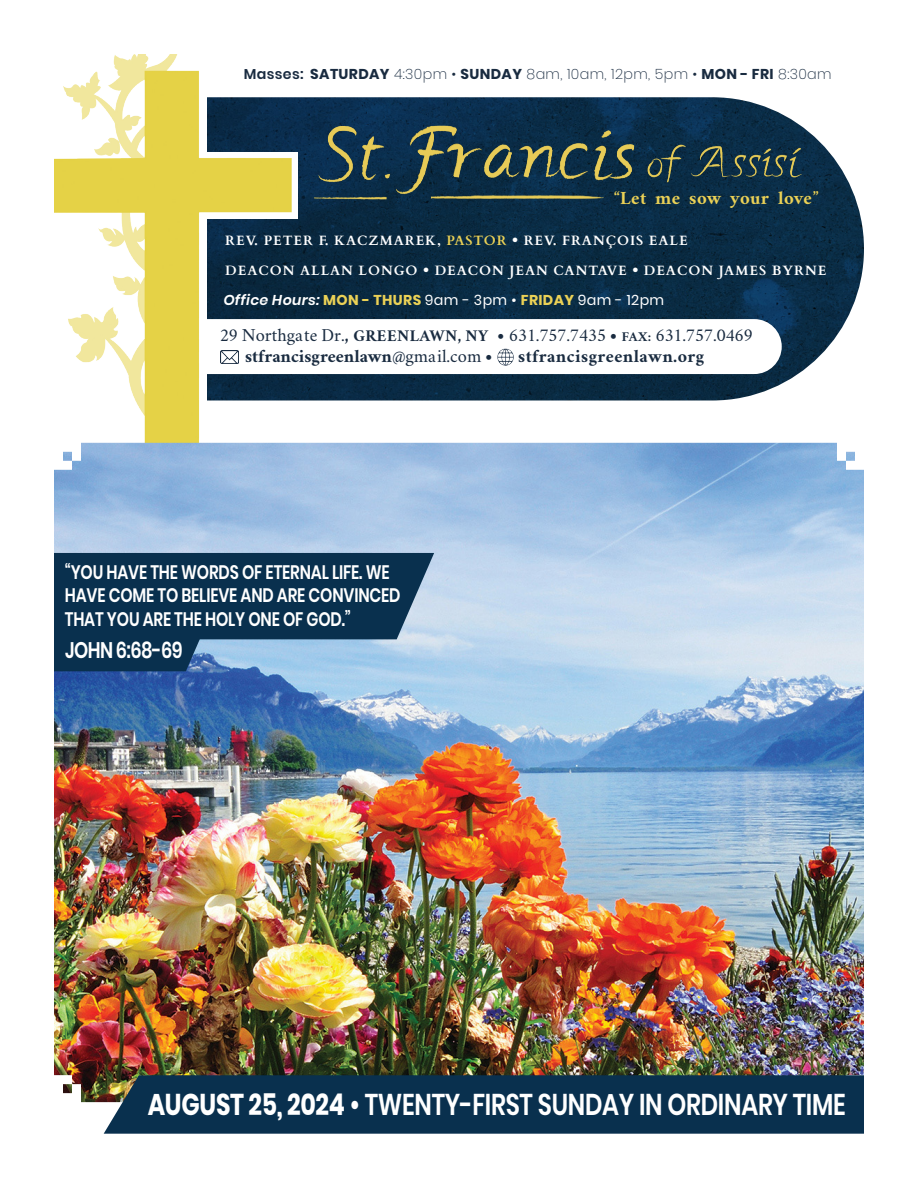
<style>
.page{position:relative;width:918px;height:1188px;background:#fff}
.page>*{position:absolute;margin:0;border:0;box-sizing:border-box;transform-origin:0 0}
.t1{font:600 30px "Poppins";letter-spacing:-.01em;color:#fff;scale:.8 1}
.t2{font:600 22.5px "Poppins";letter-spacing:-.03em;color:#fff;scale:.8 1}
.t3{font:600 19.5px/23.4px "Poppins";letter-spacing:-.01em;color:#fff;scale:.8 1}
.t4{font:700 18.75px "Crimson";letter-spacing:.015em;color:#ebd156}
.t5{font:18px "Crimson";color:#192b40}
.t6{font:700 18px "Crimson";letter-spacing:.01em;color:#192b40}
.t7{font:200 14.25px "Poppins";letter-spacing:.025em;color:#192b40}
.t8{font:14.25px "Poppins";letter-spacing:.025em;color:#fff}
.t9{font:700 13.5px "Cardo";letter-spacing:.07em;color:#fff}
.s1{font-weight:600}
.s2{font-weight:700}
.s3{color:#ebd156}
.s4{font-weight:600;font-style:italic}
.s5{font-weight:700;color:#ebd156}
.s6{font-weight:700;font-size:16.5px}
.s7{font-weight:700;font-size:13.5px}
.s8{font-weight:400}
</style>
<div class="page">
<img style="left:309px;top:97px;width:555px;height:303px">
<svg style="left:309px;top:319px;width:473px;height:55px"></svg>
<img style="left:496px;top:349px;width:19px;height:17px">
<img style="left:54px;top:54px;width:255px;height:389px">
<img style="left:54px;top:443px;width:810px;height:659px">
<div style="left:104px;top:1075px;width:760px;height:59px;background:#09304e"></div>
<svg style="left:54px;top:553px;width:380px;height:118px;background:#294f6d"></svg>
<img style="left:641px;top:140px;width:165px;height:48px">
<img style="left:306px;top:126px;width:328px;height:60px">
<img style="left:314px;top:190px;width:73px;height:23px">
<img style="left:431px;top:190px;width:183px;height:25px">
<img style="left:391px;top:126px;width:73px;height:73px">
<p class="t7" style="left:244px;top:66px;width:589px"><span class="s1">Masses:</span> <span class="s2">SATURDAY</span> 4:30pm • <span class="s2">SUNDAY</span> 8am, 10am, 12pm, 5pm • <span class="s2">MON - FRI</span> 8:30am</p>
<p class="t4" style="left:614px;top:184px;width:206px">“Let me sow your love”</p>
<p class="t9" style="left:225px;top:229px;width:464px">REV. PETER F. KACZMAREK, <span class="s3">PASTOR</span> • REV. FRANÇOIS EALE</p>
<p class="t9" style="left:225px;top:259px;width:603px">DEACON ALLAN LONGO • DEACON JEAN CANTAVE • DEACON JAMES BYRNE</p>
<p class="t8" style="left:224px;top:292px;width:442px"><span class="s4">Office Hours:</span> <span class="s5">MON - THURS</span> 9am - 3pm • <span class="s5">FRIDAY</span> 9am - 12pm</p>
<p class="t5" style="left:220px;top:323px;width:534px">29 Northgate Dr.<span class="s2">,</span> <span class="s6">GREENLAWN, NY</span> <span class="s2">•</span> 631.757.7435 <span class="s2">•</span> <span class="s7">FAX:</span> 631.757.0469</p>
<p class="t6" style="left:245px;top:343px;width:249px">stfrancisgreenlawn<span class="s8">@gmail.com</span> •</p>
<p class="t6" style="left:518px;top:343px;width:188px">stfrancisgreenlawn.org</p>
<p class="t3" style="left:65px;top:560px;width:421px">“YOU HAVE THE WORDS OF ETERNAL LIFE. WE<br>HAVE COME TO BELIEVE AND ARE CONVINCED<br>THAT YOU ARE THE HOLY ONE OF GOD.”</p>
<p class="t2" style="left:65px;top:637px;width:148px">JOHN 6:68-69</p>
<p class="t1" style="left:148px;top:1087px;width:874px"><span class="s2">AUGUST 25, 2024</span> • TWENTY-FIRST SUNDAY IN ORDINARY TIME</p>
</div>
